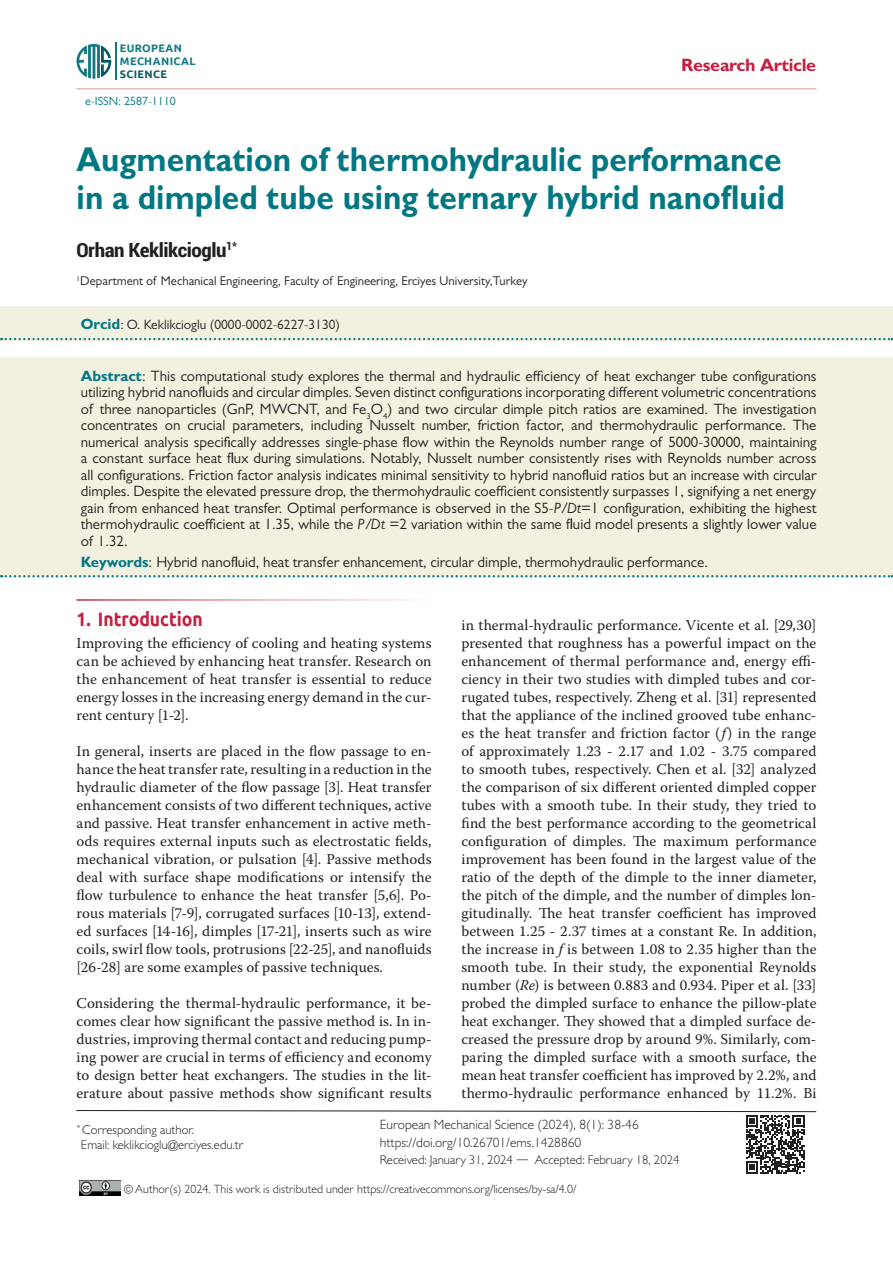
<style>
.page{position:relative;width:893px;height:1263px;background:#fff}
.page>*{position:absolute;margin:0;border:0;box-sizing:border-box;transform-origin:0 0}
.t1{font:700 34.65px/37.8px "Gill Sans";color:#007782;scale:.91 1}
.t2{font:700 19.5px "Roboto Condensed";letter-spacing:-.02em;color:#231f20;scale:1.1 1}
.t3{font:700 19.5px "Ubuntu";color:#c51f40;scale:.9 1}
.t4{font:700 18px "Gill Sans";letter-spacing:-.02em;color:#c51f40}
.t5{font:15px/18px "Warnock Pro";letter-spacing:.005em;color:#231f20;text-align:justify}
.t6{font:15px/16.5px "Gill Sans";color:#231f20;text-align:justify}
.t7{font:300 13.5px/18px "Gill Sans";color:#231f20}
.t8{font:13.5px "Gill Sans";color:#231f20}
.t9{font:300 12.75px/15.3px "Gill Sans";color:#231f20}
.t10{font:12.75px "Gill Sans";color:#231f20}
.t11{font:300 12px "Gill Sans";color:#231f20}
.t12{font:12px "Gill Sans";color:#007782}
.t13{font:700 10.8px/13px "Ubuntu";letter-spacing:.035em;color:#107880}
.t14{font:700 10.8px "Ubuntu";letter-spacing:.025em;color:#065a61}
.s1{font-weight:700;font-size:15px;color:#007782}
.s2{font-weight:700;color:#007782}
.s3{font-style:italic}
.s4{font-family:"Cronos Pro";font-size:13.5px}
</style>
<div class="page">
<div style="left:0;top:306px;width:893px;height:35px;background:#f2f0de"></div>
<svg style="left:1px;top:338px;width:892px;height:2px"></svg>
<div style="left:0;top:358px;width:893px;height:199px;background:#f2f0de"></div>
<div style="left:0;top:544px;width:893px;height:34px;background:#f2f0de"></div>
<svg style="left:1px;top:575px;width:892px;height:2px"></svg>
<svg style="left:76px;top:1110px;width:741px;height:63px"></svg>
<img style="left:79px;top:1181px;width:42px;height:14px">
<hr style="left:77px;top:88px;width:739px;height:2px;background:#e5b8b7">
<svg style="left:77px;top:44px;width:34px;height:35px"></svg>
<hr style="left:115px;top:42px;width:1px;height:38px;background:#107880">
<p class="t13" style="left:120px;top:42px;width:77px">EUROPEAN<br>MECHANICAL</p>
<p class="t14" style="left:120px;top:68px;width:49px">SCIENCE</p>
<p class="t12" style="left:85px;top:94px;width:92px">e-ISSN: 2587-1110</p>
<p class="t4" style="left:681px;top:53px;width:137px">Research Article</p>
<h1 class="t1" style="left:77px;top:139px;width:780px">Augmentation of thermohydraulic performance in a dimpled tube using ternary hybrid nanofluid</h1>
<h2 class="t2" style="left:77px;top:236px;width:148px">Orhan Keklikcioglu<sup>1*</sup></h2>
<p class="t10" style="left:77px;top:273px;width:453px"><sup>1</sup>Department of Mechanical Engineering, Faculty of Engineering, Erciyes University,Turkey</p>
<p class="t8" style="left:81px;top:317px;width:261px"><span class="s1">Orcid</span>: O. Keklikcioglu (0000-0002-6227-3130)</p>
<p class="t6" style="left:81px;top:367px;width:737px"><span class="s2">Abstract</span>: This computational study explores the thermal and hydraulic efficiency of heat exchanger tube configurations utilizing hybrid nanofluids and circular dimples. Seven distinct configurations incorporating different volumetric concentrations of three nanoparticles (GnP, MWCNT, and Fe<sub>3</sub>O<sub>4</sub>) and two circular dimple pitch ratios are examined. The investigation concentrates on crucial parameters, including Nusselt number, friction factor, and thermohydraulic performance. The numerical analysis specifically addresses single-phase flow within the Reynolds number range of 5000-30000, maintaining a constant surface heat flux during simulations. Notably, Nusselt number consistently rises with Reynolds number across all configurations. Friction factor analysis indicates minimal sensitivity to hybrid nanofluid ratios but an increase with circular dimples. Despite the elevated pressure drop, the thermohydraulic coefficient consistently surpasses 1, signifying a net energy gain from enhanced heat transfer. Optimal performance is observed in the S5-<span class="s3">P/Dt</span>=1 configuration, exhibiting the highest thermohydraulic coefficient at 1.35, while the <span class="s3">P/Dt</span> =2 variation within the same fluid model presents a slightly lower value of 1.32.</p>
<p class="t6" style="left:81px;top:553px;width:629px"><span class="s2">Keywords</span>: Hybrid nanofluid, heat transfer enhancement, circular dimple, thermohydraulic performance.</p>
<h2 class="t3" style="left:77px;top:607px;width:142px">1. Introduction</h2>
<p class="t5" style="left:77px;top:634px;width:357px">Improving the efficiency of cooling and heating systems can be achieved by enhancing heat transfer. Research on the enhancement of heat transfer is essential to reduce energy losses in the increasing energy demand in the cur&shy;rent century [1-2].</p>
<p class="t5" style="left:77px;top:742px;width:357px">In general, inserts are placed in the flow passage to en&shy;hance the heat transfer rate, resulting in a reduction in the hydraulic diameter of the flow passage [3]. Heat transfer enhancement consists of two different techniques, active and passive. Heat transfer enhancement in active meth&shy;ods requires external inputs such as electrostatic fields, mechanical vibration, or pulsation [4]. Passive methods deal with surface shape modifications or intensify the flow turbulence to enhance the heat transfer [5,6]. Po&shy;rous materials [7-9], corrugated surfaces [10-13], extend&shy;ed surfaces [14-16], dimples [17-21], inserts such as wire coils, swirl flow tools, protrusions [22-25], and nanofluids [26-28] are some examples of passive techniques.</p>
<p class="t5" style="left:77px;top:994px;width:357px">Considering the thermal-hydraulic performance, it be&shy;comes clear how significant the passive method is. In in&shy;dustries, improving thermal contact and reducing pump&shy;ing power are crucial in terms of efficiency and economy to design better heat exchangers. The studies in the lit&shy;erature about passive methods show significant results</p>
<p class="t5" style="left:461px;top:616px;width:357px">in thermal-hydraulic performance. Vicente et al. [29,30] presented that roughness has a powerful impact on the enhancement of thermal performance and, energy effi&shy;ciency in their two studies with dimpled tubes and cor&shy;rugated tubes, respectively. Zheng et al. [31] represented that the appliance of the inclined grooved tube enhanc&shy;es the heat transfer and friction factor (<span class="s3">f</span>) in the range of approximately 1.23 - 2.17 and 1.02 - 3.75 compared to smooth tubes, respectively. Chen et al. [32] analyzed the comparison of six different oriented dimpled copper tubes with a smooth tube. In their study, they tried to find the best performance according to the geometrical configuration of dimples. The maximum performance improvement has been found in the largest value of the ratio of the depth of the dimple to the inner diameter, the pitch of the dimple, and the number of dimples lon&shy;gitudinally. The heat transfer coefficient has improved between 1.25 - 2.37 times at a constant Re. In addition, the increase in <span class="s3">f</span> is between 1.08 to 2.35 higher than the smooth tube. In their study, the exponential Reynolds number (<span class="s3">Re</span>) is between 0.883 and 0.934. Piper et al. [33] probed the dimpled surface to enhance the pillow-plate heat exchanger. They showed that a dimpled surface de&shy;creased the pressure drop by around 9%. Similarly, com&shy;paring the dimpled surface with a smooth surface, the mean heat transfer coefficient has improved by 2.2%, and thermo-hydraulic performance enhanced by 11.2%. Bi</p>
<p class="t9" style="left:81px;top:1122px;width:164px;text-indent:-4px"><sup>*</sup> Corresponding author.<br>Email: keklikcioglu@erciyes.edu.tr</p>
<p class="t7" style="left:380px;top:1115px;width:260px">European Mechanical Science (2024), 8(1): 38-46 https://doi.org/10.26701/ems.1428860</p>
<p class="t9" style="left:380px;top:1152px;width:301px">Received: January 31, 2024 <span class="s4">—</span> Accepted: February 18, 2024</p>
<p class="t11" style="left:124px;top:1181px;width:454px">© Author(s) 2024. This work is distributed under https://creativecommons.org/licenses/by-sa/4.0/</p>
</div>
